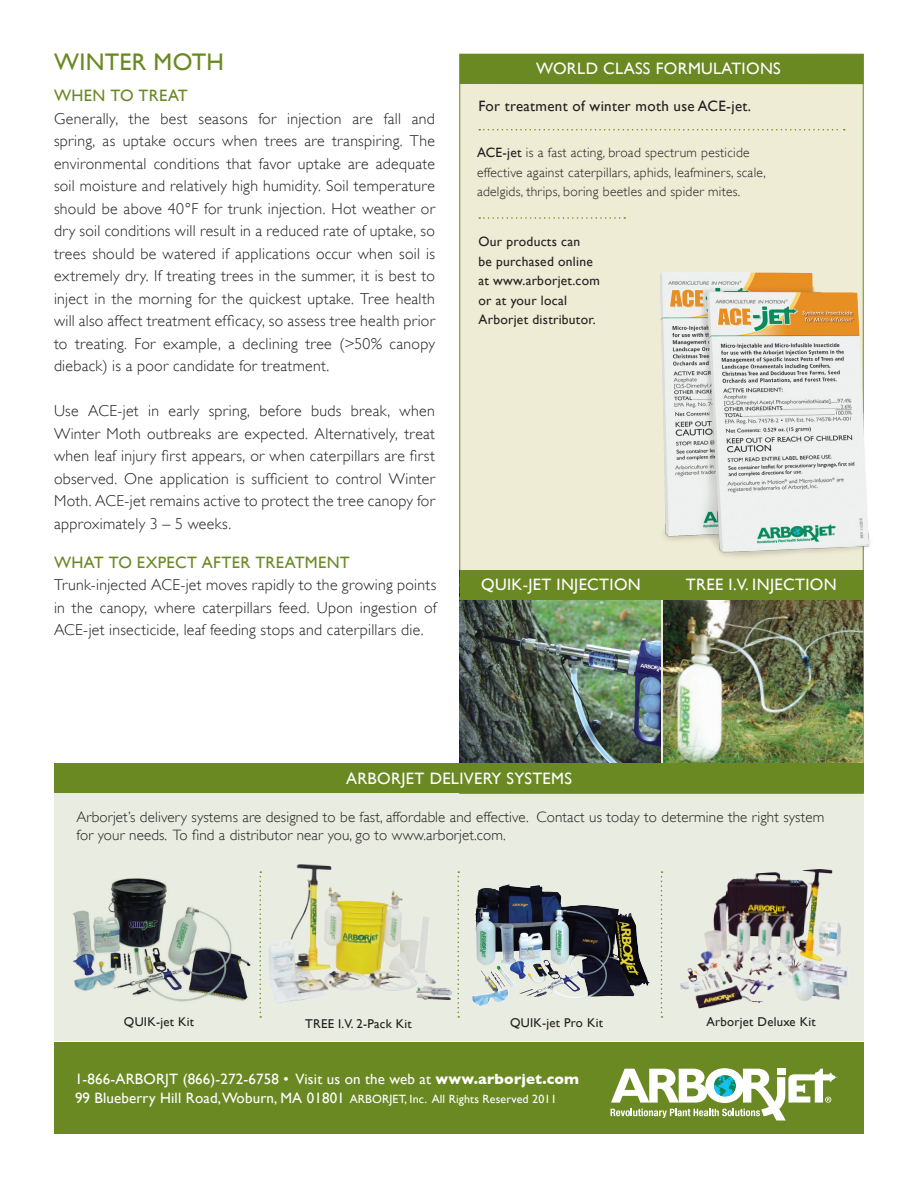
<style>
.page{position:relative;width:918px;height:1188px;background:#fff}
.page>*{position:absolute;margin:0;border:0;box-sizing:border-box;transform-origin:0 0}
.t1{font:24px "Gill Sans";letter-spacing:.01em;color:#6a8922}
.t2{font:16.5px "Gill Sans";letter-spacing:.02em;color:#fff}
.t3{font:16.5px "Gill Sans";letter-spacing:.02em;color:#6a8922}
.t4{font:300 15.75px/22.5px "Gill Sans";letter-spacing:.02em;color:#231f20;text-align:justify}
.t5{font:300 15px/18px "Gill Sans";letter-spacing:.01em;color:#231f20}
.t6{font:15px/19.5px "Gill Sans";letter-spacing:.01em;color:#fff}
.t7{font:15px "Gill Sans";letter-spacing:.02em;color:#231f20}
.t8{font:300 13.5px/19.5px "Gill Sans";letter-spacing:.02em;color:#231f20}
.t9{font:13.5px/19.5px "Gill Sans";letter-spacing:.02em;color:#231f20}
.t10{font:12.75px "Gill Sans";letter-spacing:.02em;color:#231f20}
.s1{font-weight:400}
.s2{font-weight:700}
.s3{font-size:12px}
</style>
<div class="page">
<div style="left:54px;top:764px;width:810px;height:277px;background:#e9ece1"></div>
<div style="left:460px;top:54px;width:403px;height:740px;background:#eeecd5"></div>
<div style="left:54px;top:1042px;width:810px;height:92px;background:#6a8922"></div>
<svg style="left:610px;top:1068px;width:228px;height:52px"></svg>
<img style="left:713px;top:1075px;width:23px;height:22px;border-radius:11px">
<img style="left:460px;top:600px;width:201px;height:164px">
<img style="left:663px;top:619px;width:200px;height:145px">
<div style="left:460px;top:570px;width:403px;height:30px;background:#6a8922"></div>
<div style="left:54px;top:764px;width:810px;height:30px;background:#6a8922"></div>
<div style="left:460px;top:54px;width:404px;height:30px;background:#6a8922"></div>
<img style="left:259px;top:864px;width:201px;height:154px">
<img style="left:660px;top:869px;width:189px;height:148px">
<img style="left:73px;top:878px;width:178px;height:124px">
<img style="left:475px;top:885px;width:100px;height:94px">
<svg style="left:661px;top:871px;width:2px;height:147px"></svg>
<svg style="left:458px;top:871px;width:1px;height:147px"></svg>
<svg style="left:260px;top:871px;width:1px;height:147px"></svg>
<svg style="left:479px;top:129px;width:366px;height:1px"></svg>
<svg style="left:479px;top:217px;width:146px;height:2px"></svg>
<img style="left:646px;top:258px;width:224px;height:361px">
<h1 class="t1" style="left:54px;top:48px;width:172px">WINTER MOTH</h1>
<p class="t3" style="left:54px;top:86px;width:135px">WHEN TO TREAT</p>
<p class="t4" style="left:54px;top:107px;width:383px">Generally, the best seasons for injection are fall and spring, as uptake occurs when trees are transpiring. The environmental conditions that favor uptake are adequate soil moisture and relatively high humidity. Soil temperature should be above 40°F for trunk injection. Hot weather or dry soil conditions will result in a reduced rate of uptake, so trees should be watered if applications occur when soil is extremely dry. If treating trees in the summer, it is best to inject in the morning for the quickest uptake. Tree health will also affect treatment efficacy, so assess tree health prior to treating. For example, a declining tree (&gt;50% canopy dieback) is a poor candidate for treatment.</p>
<p class="t4" style="left:54px;top:400px;width:382px">Use ACE-jet in early spring, before buds break, when Winter Moth outbreaks are expected. Alternatively, treat when leaf injury first appears, or when caterpillars are first observed. One application is sufficient to control Winter Moth. ACE-jet remains active to protect the tree canopy for approximately 3 – 5 weeks.</p>
<p class="t3" style="left:54px;top:552px;width:297px">WHAT TO EXPECT AFTER TREATMENT</p>
<p class="t4" style="left:54px;top:574px;width:384px">Trunk-injected ACE-jet moves rapidly to the growing points in the canopy, where caterpillars feed. Upon ingestion of ACE-jet insecticide, leaf feeding stops and caterpillars die.</p>
<p class="t2" style="left:536px;top:59px;width:98px">World Class</p>
<p class="t2" style="left:656px;top:59px;width:21px">Formu</p>
<p class="t2" style="left:713px;top:59px;width:20px">lations</p>
<p class="t7" style="left:478px;top:97px;width:274px">For treatment of winter moth use ACE-jet.</p>
<p class="t8" style="left:477px;top:143px;width:291px"><span class="s1">ACE-jet</span> is a fast acting, broad spectrum pesticide effective against caterpillars, aphids, leafminers, scale, adelgids, thrips, boring beetles and spider mites.</p>
<p class="t9" style="left:478px;top:232px;width:123px">Our products can<br>be purchased online at www.arborjet.com or at your local<br>Arborjet distributor.</p>
<p class="t2" style="left:481px;top:575px;width:109px">QUIK-jet Injection</p>
<p class="t2" style="left:686px;top:575px;width:20px">Tree</p>
<p class="t2" style="left:729px;top:575px;width:110px">I.V. Injectio n</p>
<p class="t2" style="left:346px;top:769px;width:22px">Arborjet</p>
<p class="t2" style="left:430px;top:769px;width:39px">Deliver</p>
<p class="t2" style="left:491px;top:769px;width:44px">y Systems</p>
<p class="t5" style="left:76px;top:808px;width:749px">Arborjet’s delivery systems are designed to be fast, affordable and effective. Contact us today to determine the right system for your needs. To find a distributor near you, go to www.arborjet.com.</p>
<p class="t10" style="left:124px;top:1014px;width:72px">QUIK-jet Kit</p>
<p class="t10" style="left:305px;top:1016px;width:108px">TREE I.V. 2-Pack Kit</p>
<p class="t10" style="left:510px;top:1015px;width:94px">QUIK-jet Pro Kit</p>
<p class="t10" style="left:707px;top:1014px;width:111px">Arborjet Deluxe Kit</p>
<p class="t6" style="left:75px;top:1069px;width:506px">1-866-ARBORJT (866)-272-6758 • Visit us on the web at <span class="s2">www.arborjet.com<br></span>99 Blueberry Hill Road, Woburn, MA 01801 <span class="s3">ARBORJET, Inc. All Rights Reserved 2011</span></p>
</div>
